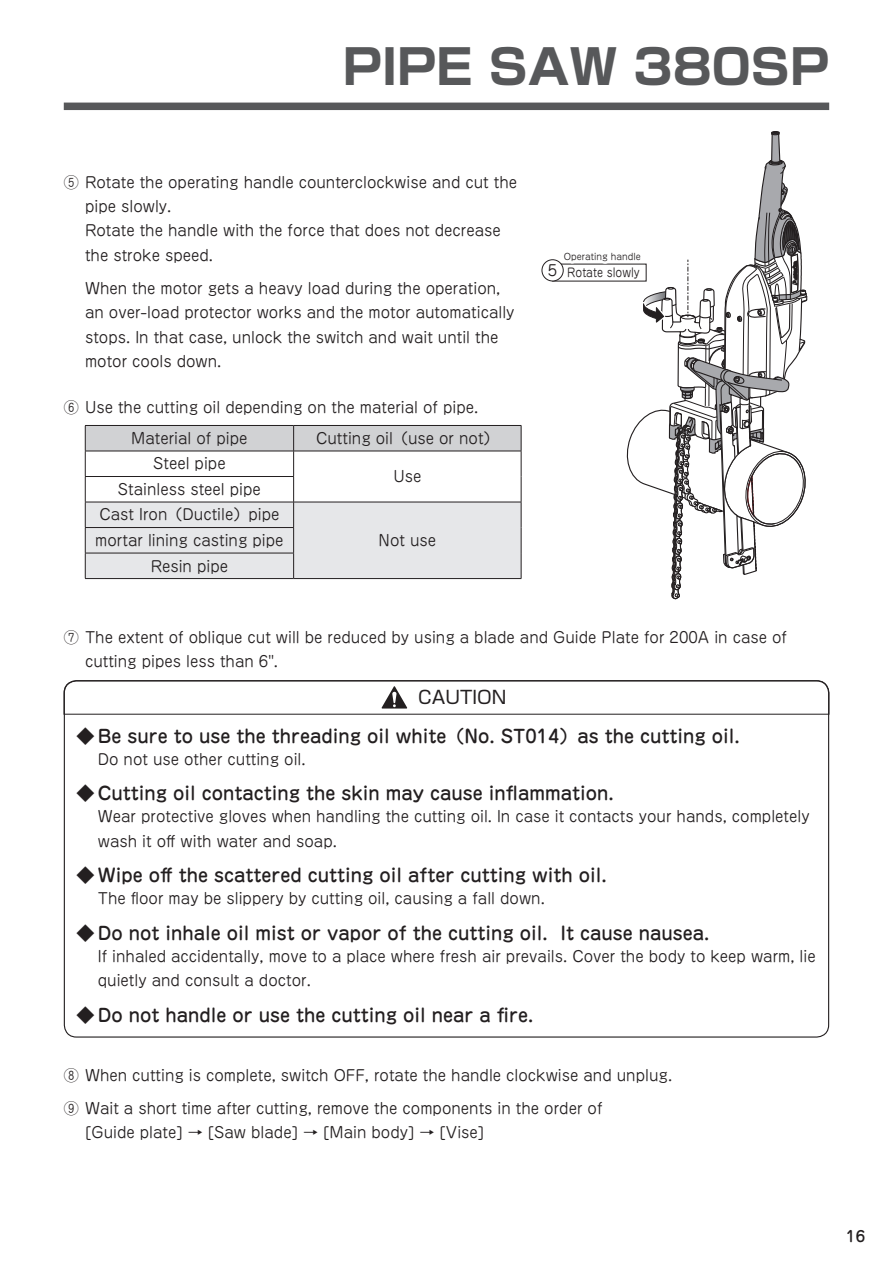
<style>
.page{position:relative;width:893px;height:1263px;background:#fff}
.page>*{position:absolute;margin:0;border:0;box-sizing:border-box;transform-origin:0 0}
.t1{font:700 48px "Shin Go Pro";color:#57585a}
.t2{font:500 18px "Jun 34 Pro";color:#231f20}
.t3{font:18px "Shin Go Pro";color:#231f20}
.t4{font:15px/24.5px "Jun 201 Pro";color:#231f20}
.t5{font:500 15px "Jun 34 Pro";color:#231f20}
.t6{font:12px "Jun 201 Pro";color:#231f20;scale:.9 1}
.t7{font:9px "Jun 201 Pro";color:#231f20}
.s1{font-size:15px}
</style>
<div class="page">
<div style="left:64px;top:103px;width:765px;height:7px;background:#57585a"></div>
<hr style="left:294px;top:578px;width:227px;height:1px;background:#231f20">
<svg style="left:85px;top:425px;width:437px;height:153px"></svg>
<hr style="left:85px;top:578px;width:209px;height:1px;background:#231f20">
<div style="left:551px;top:263px;width:97px;height:20px;border:3px solid #fff"></div>
<div style="left:553px;top:264px;width:93px;height:17px;background:#353233"></div>
<div style="left:552px;top:264px;width:94px;height:17px;border:1px solid #231f20"></div>
<div style="left:542px;top:260px;width:21px;height:21px;background:#fff;border-radius:50%"></div>
<div style="left:542px;top:259px;width:21px;height:22px;border:1px solid #231f20;border-radius:50%"></div>
<svg style="left:560px;top:131px;width:248px;height:469px"></svg>
<svg style="left:64px;top:680px;width:765px;height:35px"></svg>
<h1 class="t1" style="left:343px;top:28px;width:488px">PIPE SAW 380SP</h1>
<p class="t4" style="left:85px;top:168px;width:434px;text-indent:-21px">⑤ Rotate the operating handle counterclockwise and cut the pipe slowly.<br>Rotate the handle with the force that does not decrease the stroke speed．</p>
<p class="t4" style="left:85px;top:274px;width:431px">When the motor gets a heavy load during the operation, an over-load protector works and the motor automatically stops. In that case, unlock the switch and wait until the motor cools down.</p>
<p class="t4" style="left:64px;top:393px;width:416px">⑥ Use the cutting oil depending on the material of pipe.</p>
<p class="t4" style="left:131px;top:424px;width:118px">Material of pipe</p>
<p class="t4" style="left:316px;top:424px;width:184px">Cutting oil（use or not）</p>
<p class="t4" style="left:153px;top:450px;width:74px">Steel pipe</p>
<p class="t4" style="left:393px;top:463px;width:30px">Use</p>
<p class="t4" style="left:95px;top:475px;width:190px;line-height:25.5px;text-align:center">Stainless steel pipe<br>Cast Iron（Ductile）pipe mortar lining casting pipe</p>
<p class="t4" style="left:379px;top:526px;width:59px">Not use</p>
<p class="t4" style="left:151px;top:552px;width:79px">Resin pipe</p>
<p class="t7" style="left:564px;top:250px;width:79px">Operating handle</p>
<p class="t6" style="left:548px;top:263px;width:104px"><span class="s1">5</span> Rotate slowly</p>
<p class="t4" style="left:85px;top:623px;width:704px;text-indent:-21px">⑦ The extent of oblique cut will be reduced by using a blade and Guide Plate for 200A in case of cutting pipes less than 6".</p>
<p class="t3" style="left:418px;top:683px;width:90px">CAUTION</p>
<p class="t2" style="left:77px;top:722px;width:665px">◆ Be sure to use the threading oil white（No. ST014）as the cutting oil.</p>
<p class="t4" style="left:98px;top:745px;width:220px">Do not use other cutting oil．</p>
<p class="t2" style="left:77px;top:779px;width:539px">◆ Cutting oil contacting the skin may cause inflammation.</p>
<p class="t4" style="left:98px;top:803px;width:713px">Wear protective gloves when handling the cutting oil. In case it contacts your hands, completely wash it off with water and soap.</p>
<p class="t2" style="left:77px;top:861px;width:532px">◆ Wipe off the scattered cutting oil after cutting with oil.</p>
<p class="t4" style="left:98px;top:884px;width:449px">The floor may be slippery by cutting oil, causing a fall down.</p>
<p class="t2" style="left:77px;top:918px;width:647px">◆ Do not inhale oil mist or vapor of the cutting oil．It cause nausea．</p>
<p class="t4" style="left:98px;top:942px;width:719px">If inhaled accidentally, move to a place where fresh air prevails. Cover the body to keep warm, lie quietly and consult a doctor．</p>
<p class="t2" style="left:77px;top:1000px;width:471px">◆ Do not handle or use the cutting oil near a fire．</p>
<p class="t4" style="left:64px;top:1057px;width:610px;line-height:33px">⑧ When cutting is complete, switch OFF, rotate the handle clockwise and unplug.<br>⑨ Wait a short time after cutting, remove the components in the order of</p>
<p class="t4" style="left:85px;top:1118px;width:401px">[Guide plate] → [Saw blade] → [Main body] → [Vise]</p>
<p class="t5" style="left:846px;top:1224px;width:20px">16</p>
</div>
